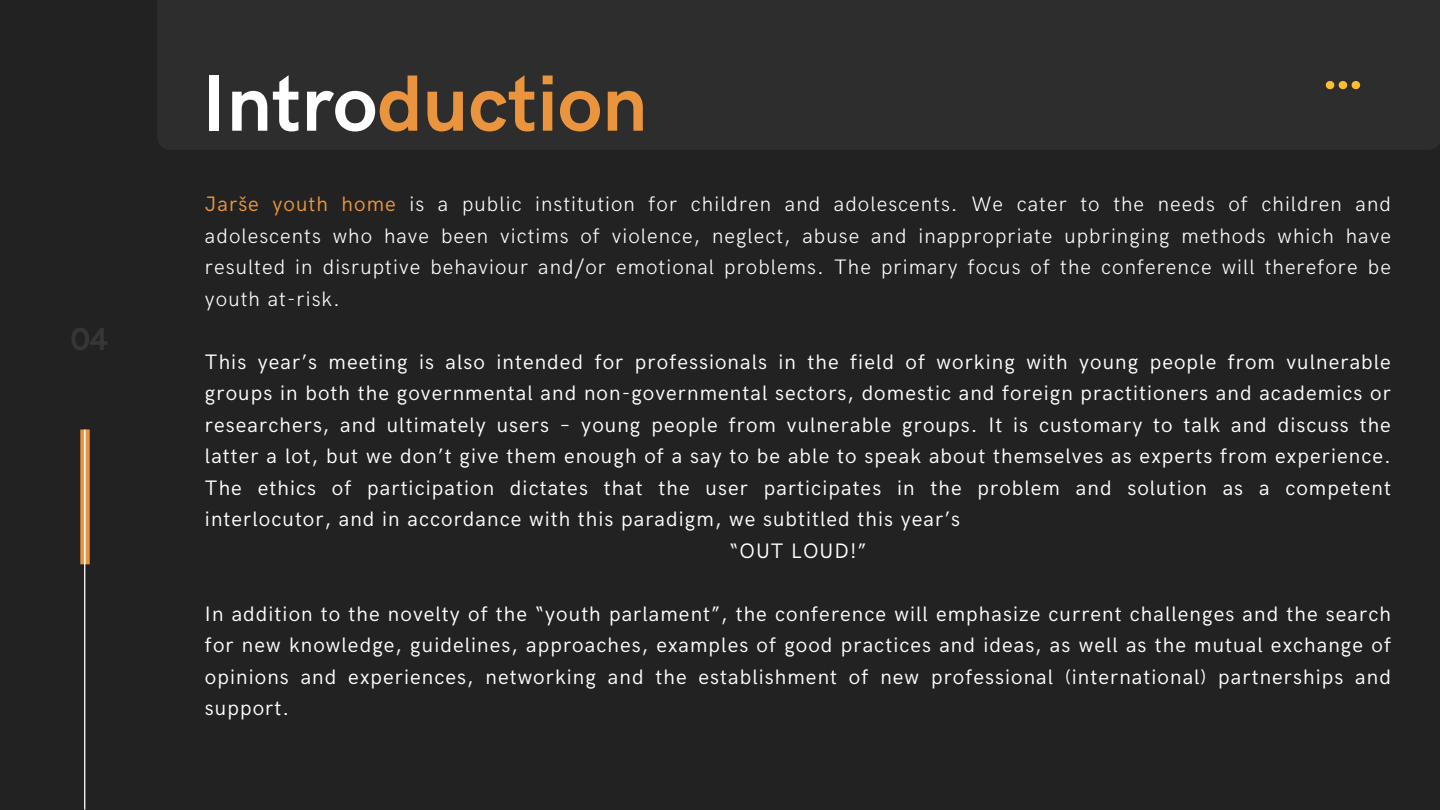
<style>
.page{position:relative;width:1440px;height:810px;background:#222}
.page>*{position:absolute;margin:0;border:0;box-sizing:border-box;transform-origin:0 0}
.t1{font:700 80px "HK Grotesk";color:#ea953d}
.t2{font:21px/31.5px "HK Grotesk";letter-spacing:.05em;color:#fff;text-align:justify}
.t3{font:300 21px/31.5px "HK Grotesk";letter-spacing:.05em;color:#fff;text-align:justify}
.s1{color:#fff}
.s2{font-weight:400;color:#ea953d}
</style>
<div class="page">
<img style="left:80px;top:429px;width:10px;height:381px">
<div style="left:158px;top:1px;width:1282px;height:148px;background:#2d2d2d"></div>
<p class="t1" style="left:202px;top:59px;width:446px"><span class="s1">Intro</span>duction</p>
<p class="t3" style="left:205px;top:189px;width:1187px"><span class="s2">Jarše youth home</span> is a public institution for children and adolescents. We cater to the needs of children and adolescents who have been victims of violence, neglect, abuse and inappropriate upbringing methods which have resulted in disruptive behaviour and/or emotional problems. The primary focus of the conference will therefore be youth at-risk.</p>
<h1 class="t2" style="left:205px;top:347px;width:1187px">This year’s meeting is also intended for professionals in the field of working with young people from vulnerable groups in both the governmental and non-governmental sectors, domestic and foreign practitioners and academics or researchers, and ultimately users – young people from vulnerable groups. It is customary to talk and discuss the latter a lot, but we don’t give them enough of a say to be able to speak about themselves as experts from experience.<br>The ethics of participation dictates that the user participates in the problem and solution as a competent interlocutor, and in accordance with this paradigm, we subtitled this year’s</h1>
<p class="t2" style="left:729px;top:536px;width:139px">“OUT LOUD!”</p>
<p class="t2" style="left:205px;top:599px;width:1187px">In addition to the novelty of the “youth parlament”, the conference will emphasize current challenges and the search for new knowledge, guidelines, approaches, examples of good practices and ideas, as well as the mutual exchange of opinions and experiences, networking and the establishment of new professional (international) partnerships and support.</p>
</div>
